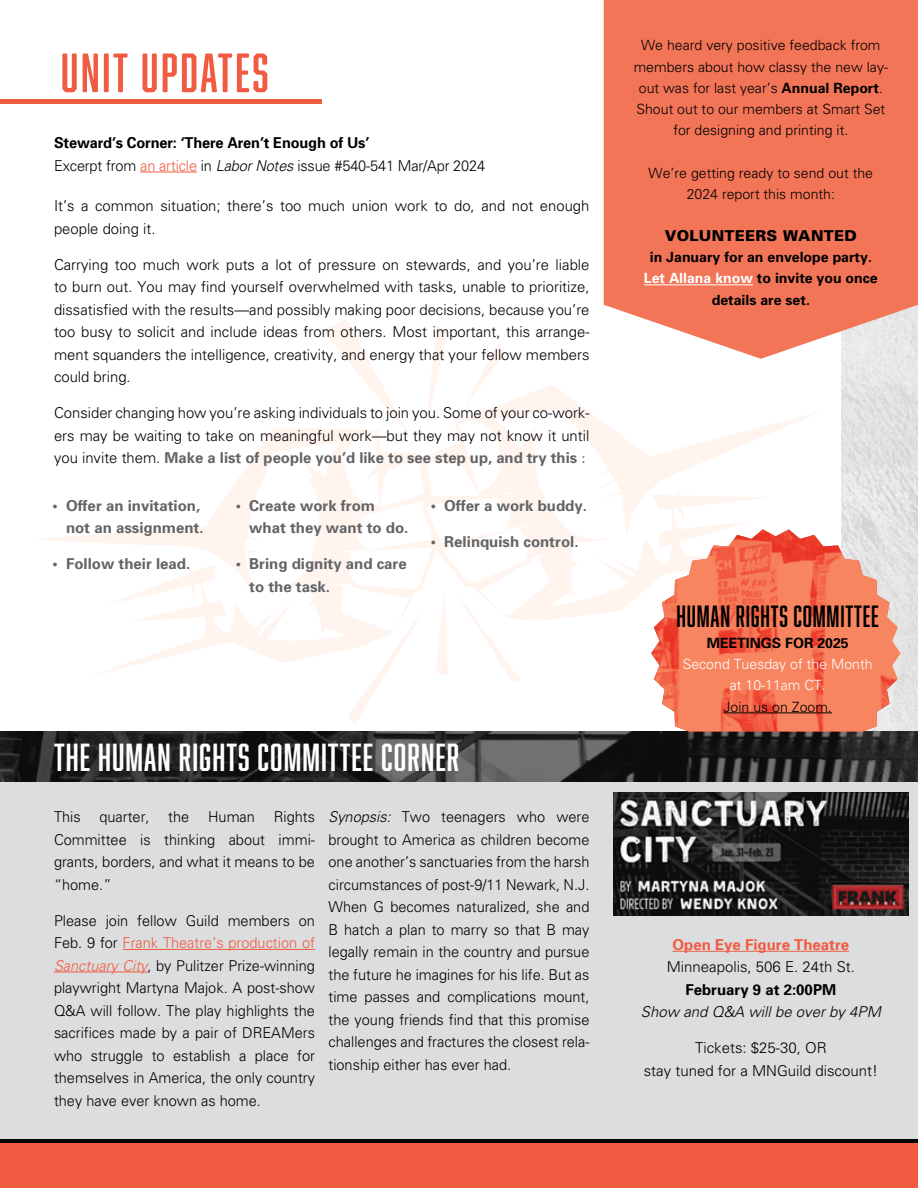
<style>
.page{position:relative;width:918px;height:1188px;background:#fff}
.page>*{position:absolute;margin:0;border:0;box-sizing:border-box;transform-origin:0 0}
.t1{font:51px "Abolition Soft";letter-spacing:.05em;color:#f15b41}
.t2{font:36px "Abolition";letter-spacing:.03em;color:#fff}
.t3{font:28.2px "Abolition";letter-spacing:.03em;color:#000;scale:.94 1}
.t4{font:300 15px/22.5px "Univers";color:#000;text-align:justify}
.t5{font:700 15px/22.5px "Univers";color:#636466}
.t6{font:700 15px/22.5px "Univers";letter-spacing:-.01em;color:#000}
.t7{font:italic 300 15px "Univers";color:#000}
.t8{font:700 15px "Univers";color:#f15b41}
.t9{font:900 15px "Univers";letter-spacing:.02em;color:#000}
.t10{font:300 14.1px/21.1px "Univers";color:#000;text-align:center}
.t11{font:700 14.1px/21.1px "Univers";color:#000;text-align:center}
.t12{font:300 14.1px/21.1px "Univers";color:#fff;text-align:center}
.s1{font-weight:300}
.s2{font-weight:300;color:#f15b41}
.s3{font-weight:300;font-style:italic}
.s4{font-weight:700;color:#636466}
.s5{font-style:italic}
.s6{color:#f15b41}
.s7{font-style:italic;color:#f15b41}
.s8{font-weight:700}
.s9{color:#fff}
</style>
<div class="page">
<svg style="left:37px;top:385px;width:780px;height:290px"></svg>
<svg style="left:427px;top:327px;width:20px;height:96px"></svg>
<svg style="left:323px;top:320px;width:86px;height:113px"></svg>
<svg style="left:436px;top:593px;width:12px;height:82px"></svg>
<svg style="left:454px;top:591px;width:67px;height:92px"></svg>
<svg style="left:596px;top:554px;width:15px;height:5px"></svg>
<svg style="left:277px;top:605px;width:5px;height:3px"></svg>
<svg style="left:466px;top:345px;width:39px;height:60px"></svg>
<svg style="left:348px;top:606px;width:79px;height:118px"></svg>
<svg style="left:481px;top:464px;width:3px;height:6px"></svg>
<img style="left:0;top:731px;width:841px;height:51px">
<img style="left:841px;top:359px;width:77px;height:423px">
<svg style="left:604px;top:0;width:314px;height:359px;background:#f37e64"></svg>
<div style="left:0;top:99px;width:322px;height:5px;background:#f15b41"></div>
<hr style="left:140px;top:172px;width:57px;height:1px;background:#f15b41">
<div style="left:0;top:782px;width:918px;height:406px;background:#dcddde"></div>
<hr style="left:644px;top:284px;width:109px;height:1px;background:#fff">
<img style="left:614px;top:793px;width:294px;height:123px">
<hr style="left:123px;top:949px;width:192px;height:1px;background:#f15b41">
<hr style="left:54px;top:972px;width:94px;height:1px;background:#f15b41">
<hr style="left:673px;top:951px;width:176px;height:1px;background:#f15b41">
<img style="left:651px;top:529px;width:249px;height:202px">
<hr style="left:724px;top:713px;width:108px;height:1px;background:#000">
<div style="left:0;top:1139px;width:918px;height:5px;background:#000"></div>
<div style="left:0;top:1144px;width:918px;height:44px;background:#f15b41"></div>
<h1 class="t1" style="left:61px;top:43px;width:209px">UNIT UPDATES</h1>
<p class="t6" style="left:54px;top:131px;width:433px">Steward’s Corner: ‘There Aren’t Enough of Us’<br><span class="s1">Excerpt from</span> <span class="s2">an article</span> <span class="s1">in</span> <span class="s3">Labor Notes</span> <span class="s1">issue #540-541 Mar/Apr 2024</span></p>
<p class="t4" style="left:54px;top:194px;width:537px">It’s a common situation; there’s too much union work to do, and not enough people doing it.</p>
<p class="t4" style="left:54px;top:253px;width:537px">Carrying too much work puts a lot of pressure on stewards, and you’re liable to burn out. You may find yourself overwhelmed with tasks, unable to prioritize, dissatisfied with the results—and possibly making poor decisions, because you’re too busy to solicit and include ideas from others. Most important, this arrange&shy;ment squanders the intelligence, creativity, and energy that your fellow members could bring.</p>
<p class="t4" style="left:54px;top:401px;width:537px">Consider changing how you’re asking individuals to join you. Some of your co-work&shy;ers may be waiting to take on meaningful work—but they may not know it until you invite them. <span class="s4">Make a list of people you’d like to see step up, and try this</span></p>
<p class="t5" style="left:52px;top:493px;width:153px;text-align:right">• Offer an invitation, not an assignment.</p>
<p class="t5" style="left:52px;top:552px;width:139px">• Follow their lead.</p>
<p class="t5" style="left:249px;top:493px;width:161px;text-indent:-14px">• Create work from what they want to do.</p>
<p class="t5" style="left:249px;top:552px;width:159px;text-indent:-14px">• Bring dignity and care to the task.</p>
<p class="t5" style="left:431px;top:493px;width:158px">• Offer a work buddy.</p>
<p class="t5" style="left:431px;top:529px;width:149px">• Relinquish control.</p>
<h2 class="t2" style="left:54px;top:737px;width:407px">THE HUMAN RIGHTS COMMITTEE CORNER</h2>
<p class="t4" style="left:328px;top:805px;width:263px"><span class="s5">Synopsis:</span> Two teenagers who were brought to America as children become one another’s sanctuaries from the harsh circumstances of post-9/11 Newark, N.J.<br>When G becomes naturalized, she and B hatch a plan to marry so that B may legally remain in the country and pursue the future he imagines for his life. But as time passes and complications mount, the young friends find that this promise challenges and fractures the closest rela&shy;tionship either has ever had.</p>
<p class="t4" style="left:54px;top:805px;width:28px">This</p>
<p class="t4" style="left:99px;top:805px;width:52px">quarter,</p>
<p class="t4" style="left:168px;top:805px;width:23px">the</p>
<p class="t4" style="left:208px;top:805px;width:48px">Human</p>
<p class="t4" style="left:54px;top:805px;width:262px;text-indent:220px">Rights Committee is thinking about immi&shy;grants, borders, and what it means to be “home.”</p>
<p class="t4" style="left:54px;top:909px;width:263px">Please join fellow Guild members on Feb. 9 for <span class="s6">Frank Theatre’s production of </span><span class="s7">Sanctuary City</span>, by Pulitzer Prize-winning playwright Martyna Majok. A post-show Q&amp;A will follow. The play highlights the sacrifices made by a pair of DREAMers who struggle to establish a place for themselves in America, the only country they have ever known as home.</p>
<p class="t10" style="left:634px;top:35px;width:256px">We heard very positive feedback from members about how classy the new lay&shy;out was for last year’s <span class="s8">Annual Report</span>.<br>Shout out to our members at Smart Set for designing and printing it.</p>
<p class="t10" style="left:649px;top:162px;width:226px">We’re getting ready to send out the<br>2024 report this month:</p>
<p class="t9" style="left:665px;top:226px;width:194px">VOLUNTEERS WANTED</p>
<p class="t11" style="left:644px;top:246px;width:235px">in January for an envelope party.<br><span class="s9">Let Allana know</span> to invite you once details are set.</p>
<h3 class="t3" style="left:677px;top:600px;width:217px">HUMAN RIGHTS COMMITTEE</h3>
<p class="t11" style="left:707px;top:632px;width:144px">MEETINGS FOR 2025</p>
<p class="t12" style="left:683px;top:653px;width:191px">Second Tuesday of the Month at 10-11am CT.</p>
<p class="t10" style="left:724px;top:696px;width:110px">Join us on Zoom.</p>
<p class="t8" style="left:673px;top:935px;width:178px">Open Eye Figure Theatre</p>
<p class="t4" style="left:667px;top:955px;width:190px">Minneapolis, 506 E. 24th St.</p>
<p class="t6" style="left:685px;top:978px;width:152px">February 9 at 2:00PM</p>
<p class="t7" style="left:641px;top:1003px;width:242px">Show and Q&amp;A will be over by 4PM</p>
<p class="t4" style="left:644px;top:1036px;width:236px;text-align:center">Tickets: $25-30, OR<br>stay tuned for a MNGuild discount!</p>
</div>
